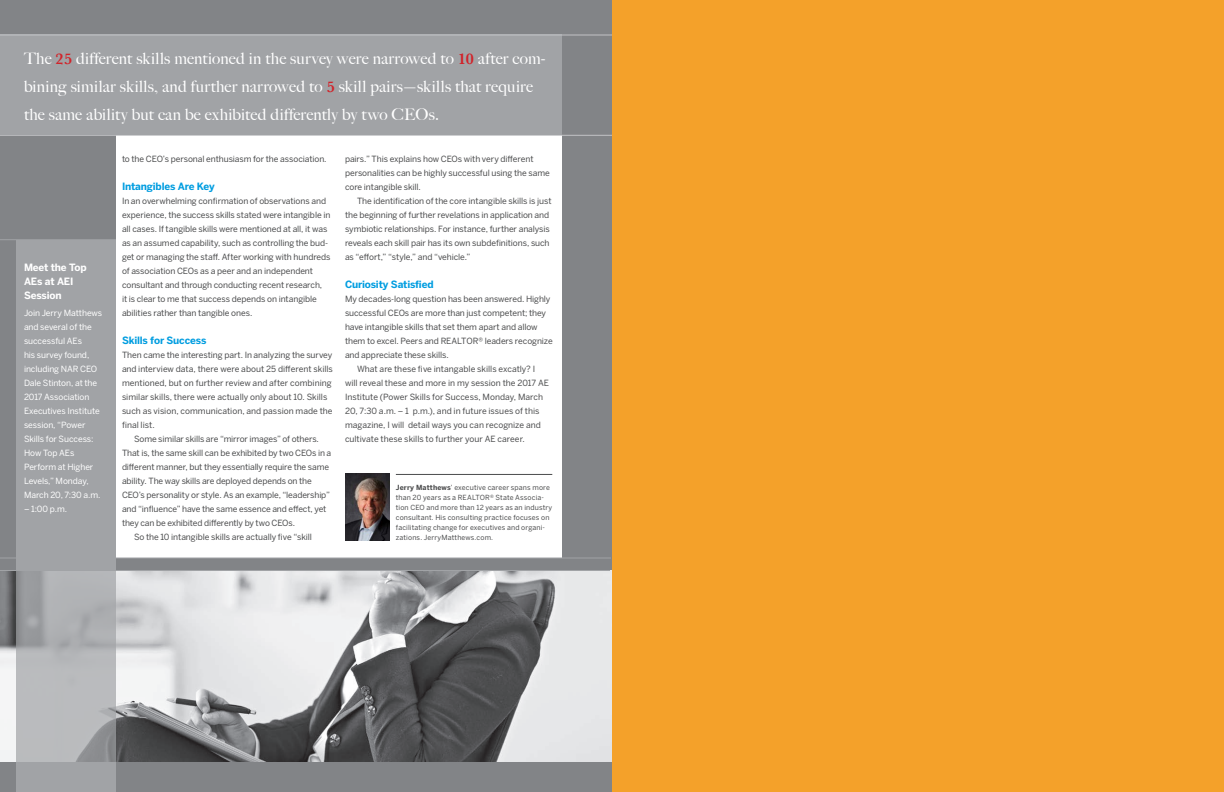
<style>
.page{position:relative;width:1224px;height:792px;background:#fff}
.page>*{position:absolute;margin:0;border:0;box-sizing:border-box;transform-origin:0 0}
.RAE_Body_Indent{font:500 16px/28px "Big Caslon";letter-spacing:.015em;color:#fff}
.RAE_SubHead{font:700 10px "Benton Sans";letter-spacing:-.015em;color:#009de0}
.RAE_SubHead-2{font:700 10px/14px "Benton Sans";letter-spacing:-.015em;color:#fff}
.RAE_Body_Indent-2{font:8.5px/14px "Benton Sans";letter-spacing:-.01em;color:#4b4c4d}
.RAE_Body_No_Indent{font:8.5px/14px "Benton Sans";letter-spacing:-.01em;color:#4b4c4d}
.RAE_Body_No_Indent-2{font:8.5px/14px "Benton Sans";letter-spacing:-.01em;color:#fff}
.BodyDisplay_DropCap{font:8.5px "Benton Sans";letter-spacing:-.01em;color:#4b4c4d}
.Display_Caption_RAE{font:7px/10px "Benton Sans";letter-spacing:.02em;color:#4b4c4d}
.s1{font-family:"Baskerville";font-weight:600;color:#d1232a}
.s2{font-weight:700}
</style>
<div class="page">
<div style="left:0;top:0;width:612px;height:792px;background:#828487"></div>
<div style="left:116px;top:78px;width:446px;height:480px;background:#fff"></div>
<div style="left:612px;top:0;width:612px;height:792px;background:#f4a12a"></div>
<img style="left:0;top:571px;width:612px;height:191px">
<img style="left:345px;top:473px;width:45px;height:68px">
<hr style="left:396px;top:474px;width:156px;height:1px;background:#4b4c4d">
<hr style="left:0;top:135px;width:612px;height:1px;background:#c2c3c6">
<hr style="left:0;top:558px;width:611px;height:1px;background:#a1a3a6">
<hr style="left:0;top:570px;width:610px;height:1px;background:#a1a3a6">
<hr style="left:0;top:239px;width:116px;height:1px;background:#a1a3a6">
<div style="left:17px;top:240px;width:99px;height:331px;background:#a1a3a6"></div>
<div style="left:0;top:34px;width:562px;height:101px;background:#a1a3a6"></div>
<hr style="left:0;top:34px;width:612px;height:2px;background:#c2c3c6">
<svg style="left:17px;top:571px;width:99px;height:191px;background:#afb1b3"></svg>
<div style="left:17px;top:762px;width:99px;height:30px;background:#a1a3a6"></div>
<p class="RAE_Body_Indent" style="left:24px;top:44px;width:523px">The <span class="s1">25</span> different skills mentioned in the survey were narrowed to <span class="s1">10</span> after com&shy;bining similar skills, and further narrowed to <span class="s1">5</span> skill pairs—skills that require the same ability but can be exhibited differently by two CEOs.</p>
<p class="RAE_SubHead-2" style="left:24px;top:261px;width:64px">Meet the Top<br>AEs at AEI<br>Session</p>
<p class="RAE_Body_No_Indent-2" style="left:24px;top:306px;width:80px">Join Jerry Matthews and several of the successful AEs<br>his survey found, including NAR CEO<br>Dale Stinton, at the<br>2017 Association<br>Executives Institute session, “Power<br>Skills for Success:<br>How Top AEs<br>Perform at Higher<br>Levels,” Monday,<br>March 20, 7:30 a.m.</p>
<p class="RAE_Body_No_Indent-2" style="left:24px;top:502px;width:45px">– 1:00 p.m.</p>
<p class="BodyDisplay_DropCap" style="left:122px;top:154px;width:206px">to the CEO’s personal enthusiasm for the association.</p>
<p class="RAE_SubHead" style="left:122px;top:180px;width:94px">Intangibles Are Key</p>
<p class="RAE_Body_No_Indent" style="left:122px;top:194px;width:210px">In an overwhelming confirmation of observations and experience, the success skills stated were intangible in all cases. If tangible skills were mentioned at all, it was as an assumed capability, such as controlling the bud&shy;get or managing the staff. After working with hundreds of association CEOs as a peer and an independent consultant and through conducting recent research,<br>it is clear to me that success depends on intangible abilities rather than tangible ones.</p>
<p class="RAE_SubHead" style="left:122px;top:334px;width:86px">Skills for Success</p>
<p class="RAE_Body_No_Indent" style="left:122px;top:348px;width:212px">Then came the interesting part. In analyzing the survey and interview data, there were about 25 different skills mentioned, but on further review and after combining similar skills, there were actually only about 10. Skills such as vision, communication, and passion made the final list.</p>
<p class="RAE_Body_Indent-2" style="left:122px;top:432px;width:211px;text-indent:12px">Some similar skills are “mirror images” of others.<br>That is, the same skill can be exhibited by two CEOs in a different manner, but they essentially require the same ability. The way skills are deployed depends on the CEO’s personality or style. As an example, “leadership” and “influence” have the same essence and effect, yet they can be exhibited differently by two CEOs.</p>
<p class="RAE_Body_Indent-2" style="left:134px;top:530px;width:179px">So the 10 intangible skills are actually five “skill</p>
<p class="RAE_Body_Indent-2" style="left:345px;top:152px;width:206px">pairs.” This explains how CEOs with very different personalities can be highly successful using the same core intangible skill.</p>
<p class="RAE_Body_Indent-2" style="left:345px;top:194px;width:208px;text-indent:12px">The identification of the core intangible skills is just the beginning of further revelations in application and symbiotic relationships. For instance, further analysis reveals each skill pair has its own subdefinitions, such as “effort,” “style,” and “vehicle.”</p>
<p class="RAE_SubHead" style="left:345px;top:278px;width:90px">Curiosity Satisfied</p>
<p class="RAE_Body_No_Indent" style="left:345px;top:292px;width:209px">My decades-long question has been answered. Highly successful CEOs are more than just competent; they have intangible skills that set them apart and allow them to excel. Peers and REALTOR® leaders recognize and appreciate these skills.</p>
<p class="RAE_Body_Indent-2" style="left:345px;top:362px;width:206px;text-indent:12px">What are these five intangable skills excatly? I will reveal these and more in my session the 2017 AE Institute (Power Skills for Success, Monday, March 20, 7:30 a.m. – 1 p.m.), and in future issues of this magazine, I will detail ways you can recognize and cultivate these skills to further your AE career.</p>
<p class="Display_Caption_RAE" style="left:396px;top:482px;width:158px"><span class="s2">Jerry Matthews</span>’ executive career spans more than 20 years as a REALTOR® State Associa&shy;tion CEO and more than 12 years as an industry consultant. His consulting practice focuses on facilitating change for executives and organi&shy;zations. JerryMatthews.com.</p>
</div>
